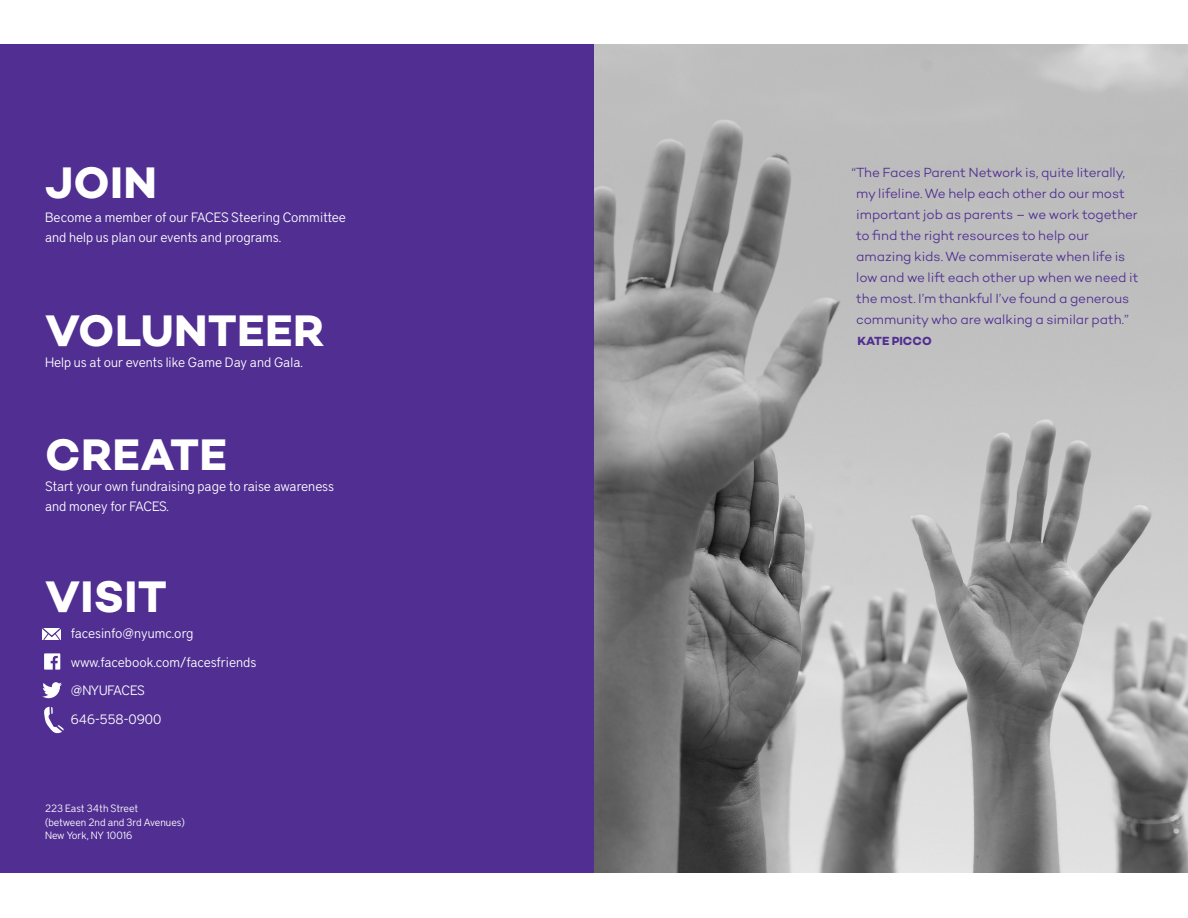
<style>
.page{position:relative;width:1188px;height:918px;background:#fff}
.page>*{position:absolute;margin:0;border:0;box-sizing:border-box;transform-origin:0 0}
.t1{font:700 45px "Campton";letter-spacing:.005em;color:#fff}
.QUOTE{font:300 13.5px/21px "Campton";color:#502e92}
.Body{font:300 13.5px/19.5px "District";color:#fff}
.Body-2{font:300 13.5px "District";letter-spacing:-.035em;color:#fff}
.t2{font:700 12px "Campton";letter-spacing:.01em;color:#502e92}
.Body-3{font:300 10.5px/13.5px "District";color:#fff}
</style>
<div class="page">
<div style="left:0;top:45px;width:594px;height:828px;background:#502e92"></div>
<img style="left:594px;top:45px;width:594px;height:828px">
<svg style="left:44px;top:653px;width:16px;height:17px"></svg>
<svg style="left:42px;top:682px;width:20px;height:16px"></svg>
<svg style="left:44px;top:707px;width:20px;height:27px"></svg>
<svg style="left:42px;top:628px;width:19px;height:12px"></svg>
<p class="t1" style="left:45px;top:154px;width:113px">JOIN</p>
<p class="Body" style="left:45px;top:207px;width:303px">Become a member of our FACES Steering Committee and help us plan our events and programs.</p>
<p class="t1" style="left:45px;top:302px;width:281px">VOLUNTEER</p>
<p class="Body" style="left:45px;top:352px;width:259px">Help us at our events like Game Day and Gala.</p>
<p class="t1" style="left:45px;top:426px;width:183px">CREATE</p>
<p class="Body" style="left:45px;top:477px;width:290px">Start your own fundraising page to raise awareness and money for FACES.</p>
<p class="t1" style="left:45px;top:568px;width:123px">VISIT</p>
<p class="Body" style="left:71px;top:624px;width:124px">facesinfo@nyumc.org</p>
<p class="Body" style="left:71px;top:652px;width:187px">www.facebook.com/facesfriends</p>
<p class="Body-2" style="left:71px;top:683px;width:76px">@NYUFACES</p>
<p class="Body" style="left:71px;top:709px;width:92px">646-558-0900</p>
<p class="Body-3" style="left:45px;top:802px;width:141px">223 East 34th Street<br>(between 2nd and 3rd Avenues)</p>
<p class="Body-3" style="left:45px;top:829px;width:89px">New York, NY 10016</p>
<p class="QUOTE" style="left:856px;top:162px;width:284px;text-indent:-5px">“The Faces Parent Network is, quite literally, my lifeline. We help each other do our most important job as parents – we work together to find the right resources to help our amazing kids. We commiserate when life is low and we lift each other up when we need it the most. I’m thankful I’ve found a generous community who are walking a similar path.”</p>
<p class="t2" style="left:857px;top:333px;width:76px">KATE PICCO</p>
</div>
